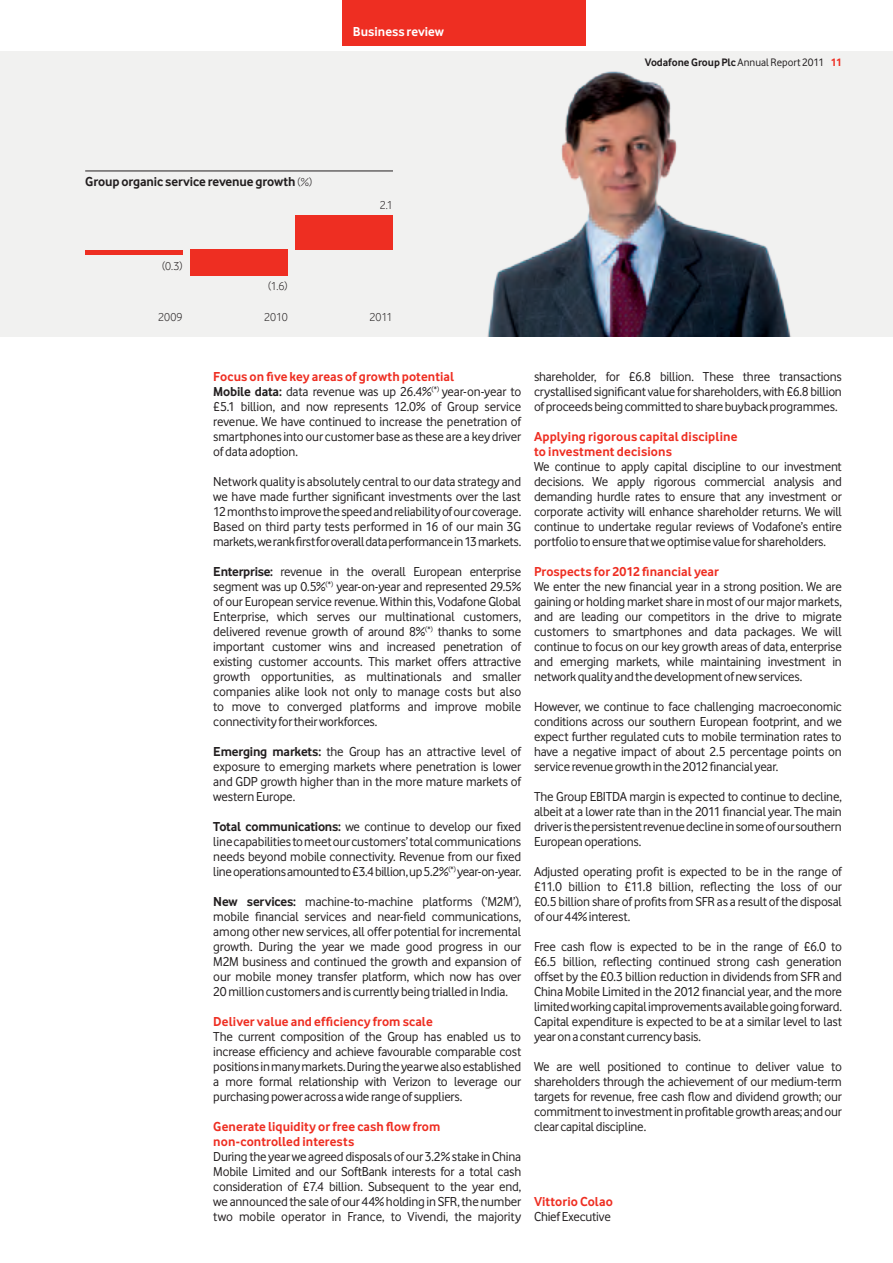
<style>
.page{position:relative;width:893px;height:1263px;background:#fff}
.page>*{position:absolute;margin:0;border:0;box-sizing:border-box;transform-origin:0 0}
._04_Body_Copy__P{font:13.5px/15px "Vodafone Rg";letter-spacing:-.015em;color:#231f20;text-align:justify}
._06_Body_Copy_Headin{font:700 13.5px/15px "Vodafone Rg";letter-spacing:.005em;color:#ee2e22}
._06_Body_Copy_Headin-2{font:700 13.5px "Vodafone Rg";letter-spacing:-.01em;color:#231f20}
._04_Body_Copy_Left{font:13.5px "Vodafone Rg";letter-spacing:-.015em;color:#231f20}
.Section_Heading{font:700 13.5px "Vodafone Rg";color:#fff}
._04_Body_Copy_Left-2{font:700 13.5px "Vodafone Rg";letter-spacing:.005em;color:#ee2e22}
._10_Picture_or_Graph{font:12px "Vodafone Lt";color:#231f20}
._10_Graph_X-Axis{font:12px "Vodafone Lt";color:#231f20}
.Folios{font:700 11.25px "Vodafone Rg";letter-spacing:-.005em;color:#231f20}
.s1{font-weight:400}
.s2{color:#ee2e22}
.s3{font-family:"Vodafone Lt";font-weight:400;font-size:12px}
.s4{font-weight:700}
</style>
<div class="page">
<div style="left:0;top:51px;width:893px;height:285px;background:#f1f1f0"></div>
<div style="left:85px;top:250px;width:97px;height:5px;background:#ee2e22"></div>
<div style="left:190px;top:250px;width:97px;height:26px;background:#ee2e22"></div>
<div style="left:296px;top:216px;width:97px;height:34px;background:#ee2e22"></div>
<img style="left:487px;top:71px;width:304px;height:265px">
<hr style="left:85px;top:171px;width:308px;height:1px;background:#231f20">
<div style="left:342px;top:0;width:243px;height:46px;background:#ee2e22"></div>
<p class="Section_Heading" style="left:353px;top:24px;width:93px">Business review</p>
<p class="Folios" style="left:645px;top:56px;width:199px">Vodafone Group Plc <span class="s1">Annual Report 2011</span> <span class="s2">11</span></p>
<p class="_06_Body_Copy_Headin-2" style="left:85px;top:174px;width:228px">Group organic service revenue growth <span class="s3">(%)</span></p>
<p class="_10_Picture_or_Graph" style="left:380px;top:198px;width:15px">2.1</p>
<p class="_10_Picture_or_Graph" style="left:162px;top:259px;width:22px">(0.3)</p>
<p class="_10_Picture_or_Graph" style="left:268px;top:280px;width:21px">(1.6)</p>
<p class="_10_Graph_X-Axis" style="left:158px;top:310px;width:26px">2009</p>
<p class="_10_Graph_X-Axis" style="left:264px;top:310px;width:25px">2010</p>
<p class="_10_Graph_X-Axis" style="left:370px;top:310px;width:24px">2011</p>
<p class="_06_Body_Copy_Headin" style="left:213px;top:369px;width:242px">Focus on five key areas of growth potential</p>
<p class="_04_Body_Copy__P" style="left:213px;top:384px;width:309px"><span class="s4">Mobile data:</span> data revenue was up 26.4%<sup>(*)</sup> year-on-year to £5.1 billion, and now represents 12.0% of Group service revenue. We have continued to increase the penetration of smartphones into our customer base as these are a key driver of data adoption.</p>
<p class="_04_Body_Copy__P" style="left:213px;top:474px;width:309px">Network quality is absolutely central to our data strategy and we have made further significant investments over the last 12months to improve the speed and reliability of our coverage.<br>Based on third party tests performed in 16 of our main 3G markets, we rank first for overall data performance in 13 markets.</p>
<p class="_04_Body_Copy__P" style="left:213px;top:564px;width:309px"><span class="s4">Enterprise:</span> revenue in the overall European enterprise segment was up 0.5%<sup>(*)</sup> year-on-year and represented 29.5% of our European service revenue. Within this, Vodafone Global Enterprise, which serves our multinational customers, delivered revenue growth of around 8%<sup>(*)</sup> thanks to some important customer wins and increased penetration of existing customer accounts. This market offers attractive growth opportunities, as multinationals and smaller companies alike look not only to manage costs but also to move to converged platforms and improve mobile connectivity for their workforces.</p>
<p class="_04_Body_Copy__P" style="left:213px;top:744px;width:309px"><span class="s4">Emerging markets:</span> the Group has an attractive level of exposure to emerging markets where penetration is lower and GDP growth higher than in the more mature markets of western Europe.</p>
<p class="_04_Body_Copy__P" style="left:213px;top:819px;width:309px"><span class="s4">Total communications:</span> we continue to develop our fixed line capabilities to meet our customers’ total communications needs beyond mobile connectivity. Revenue from our fixed line operations amounted to £3.4 billion, up 5.2%<sup>(*)</sup> year-on-year.</p>
<p class="_04_Body_Copy__P" style="left:213px;top:894px;width:309px"><span class="s4">New services:</span> machine-to-machine platforms (‘M2M’), mobile financial services and near-field communications, among other new services, all offer potential for incremental growth. During the year we made good progress in our M2M business and continued the growth and expansion of our mobile money transfer platform, which now has over 20million customers and is currently being trialled in India.</p>
<p class="_06_Body_Copy_Headin" style="left:213px;top:1014px;width:221px">Deliver value and efficiency from scale</p>
<p class="_04_Body_Copy__P" style="left:213px;top:1029px;width:309px">The current composition of the Group has enabled us to increase efficiency and achieve favourable comparable cost positions in many markets. During the year we also established a more formal relationship with Verizon to leverage our purchasing power across a wide range of suppliers.</p>
<p class="_06_Body_Copy_Headin" style="left:213px;top:1119px;width:229px">Generate liquidity or free cash flow from non‑controlled interests</p>
<p class="_04_Body_Copy__P" style="left:213px;top:1149px;width:309px">During the year we agreed disposals of our 3.2% stake in China Mobile Limited and our SoftBank interests for a total cash consideration of £7.4 billion. Subsequent to the year end, we announced the sale of our 44% holding in SFR, the number two mobile operator in France, to Vivendi, the majority</p>
<p class="_04_Body_Copy__P" style="left:534px;top:369px;width:309px">shareholder, for £6.8 billion. These three transactions crystallised significant value for shareholders, with £6.8 billion of proceeds being committed to share buyback programmes.</p>
<p class="_06_Body_Copy_Headin" style="left:534px;top:429px;width:205px">Applying rigorous capital discipline to investment decisions</p>
<p class="_04_Body_Copy__P" style="left:534px;top:459px;width:309px">We continue to apply capital discipline to our investment decisions. We apply rigorous commercial analysis and demanding hurdle rates to ensure that any investment or corporate activity will enhance shareholder returns. We will continue to undertake regular reviews of Vodafone’s entire portfolio to ensure that we optimise value for shareholders.</p>
<p class="_06_Body_Copy_Headin" style="left:534px;top:564px;width:187px">Prospects for 2012 financial year</p>
<p class="_04_Body_Copy__P" style="left:534px;top:579px;width:309px">We enter the new financial year in a strong position. We are gaining or holding market share in most of our major markets, and are leading our competitors in the drive to migrate customers to smartphones and data packages. We will continue to focus on our key growth areas of data, enterprise and emerging markets, while maintaining investment in network quality and the development of new services.</p>
<p class="_04_Body_Copy__P" style="left:534px;top:699px;width:309px">However, we continue to face challenging macroeconomic conditions across our southern European footprint, and we expect further regulated cuts to mobile termination rates to have a negative impact of about 2.5 percentage points on service revenue growth in the 2012 financial year.</p>
<p class="_04_Body_Copy__P" style="left:534px;top:789px;width:309px">The Group EBITDA margin is expected to continue to decline, albeit at a lower rate than in the 2011 financial year. The main driver is the persistent revenue decline in some of our southern European operations.</p>
<p class="_04_Body_Copy__P" style="left:534px;top:864px;width:309px">Adjusted operating profit is expected to be in the range of £11.0 billion to £11.8 billion, reflecting the loss of our £0.5 billion share of profits from SFR as a result of the disposal of our 44% interest.</p>
<p class="_04_Body_Copy__P" style="left:534px;top:939px;width:309px">Free cash flow is expected to be in the range of £6.0 to £6.5 billion, reflecting continued strong cash generation offset by the £0.3 billion reduction in dividends from SFR and China Mobile Limited in the 2012 financial year, and the more limited working capital improvements available going forward.<br>Capital expenditure is expected to be at a similar level to last year on a constant currency basis.</p>
<p class="_04_Body_Copy__P" style="left:534px;top:1059px;width:309px">We are well positioned to continue to deliver value to shareholders through the achievement of our medium-term targets for revenue, free cash flow and dividend growth; our commitment toinvestment in profitable growth areas; and our clear capitaldiscipline.</p>
<p class="_04_Body_Copy_Left-2" style="left:534px;top:1194px;width:80px">Vittorio Colao</p>
<p class="_04_Body_Copy_Left" style="left:534px;top:1209px;width:78px">Chief Executive</p>
</div>
